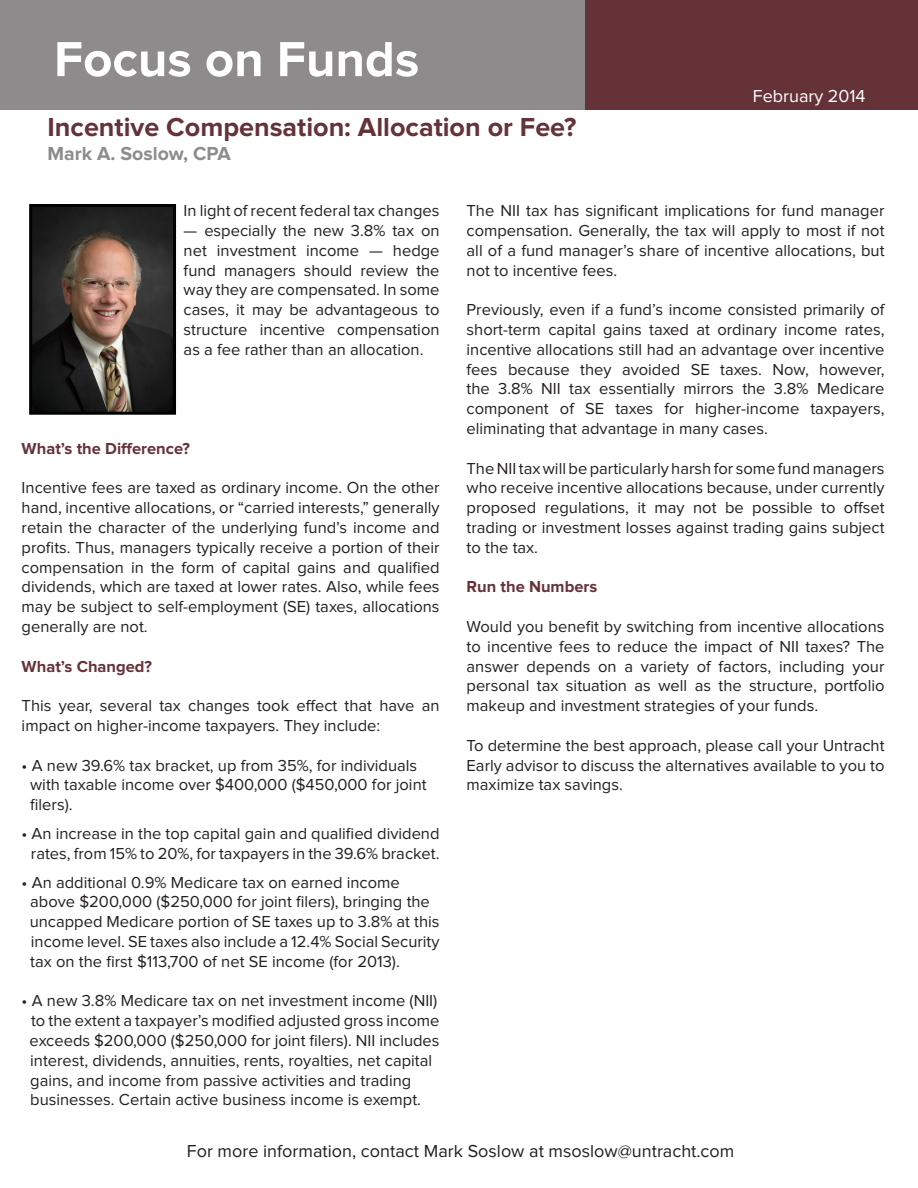
<style>
.page{position:relative;width:918px;height:1188px;background:#fff}
.page>*{position:absolute;margin:0;border:0;box-sizing:border-box;transform-origin:0 0}
.t1{font:700 51px "Proxima Nova";color:#fff}
.t2{font:700 27px "Proxima Nova";color:#653238}
.t3{font:700 19.5px "Proxima Nova";color:#8d8b8c}
.t4{font:18px "Proxima Nova";color:#231f20}
.t5{font:18px "Proxima Nova";color:#fff}
.t6{font:16.5px/19.8px "Proxima Nova";color:#231f20;text-align:justify}
.t7{font:700 16.5px "Proxima Nova";color:#653238}
</style>
<div class="page">
<div style="left:0;top:0;width:618px;height:110px;background:#8d8b8c"></div>
<div style="left:586px;top:0;width:332px;height:110px;background:#653238"></div>
<img style="left:33px;top:208px;width:139px;height:203px">
<div style="left:29px;top:204px;width:147px;height:211px;border:3px solid #000"></div>
<p class="t1" style="left:54px;top:36px;width:367px">Focus on Funds</p>
<p class="t2" style="left:48px;top:114px;width:530px">Incentive Compensation: Allocation or Fee?</p>
<p class="t3" style="left:48px;top:144px;width:185px">Mark A. Soslow, CPA</p>
<p class="t5" style="left:753px;top:88px;width:114px">February 2014</p>
<p class="t6" style="left:184px;top:202px;width:257px">In light of recent federal tax changes</p>
<p class="t6" style="left:184px;top:221px;width:257px">— especially the new 3.8% tax on net investment income — hedge fund managers should review the way they are compensated. In some cases, it may be advantageous to structure incentive compensation as a fee rather than an allocation.</p>
<p class="t7" style="left:22px;top:441px;width:170px">What’s the Difference?</p>
<p class="t6" style="left:22px;top:479px;width:419px">Incentive fees are taxed as ordinary income. On the other hand, incentive allocations, or “carried interests,” generally retain the character of the underlying fund’s income and profits. Thus, managers typically receive a portion of their compensation in the form of capital gains and qualified dividends, which are taxed at lower rates. Also, while fees may be subject to self-employment (SE) taxes, allocations generally are not.</p>
<p class="t7" style="left:22px;top:659px;width:132px">What’s Changed?</p>
<p class="t6" style="left:22px;top:697px;width:419px">This year, several tax changes took effect that have an impact on higher-income taxpayers. They include:</p>
<p class="t6" style="left:22px;top:756px;width:397px">• A new 39.6% tax bracket, up from 35%, for individuals</p>
<p class="t6" style="left:30px;top:776px;width:398px">with taxable income over $400,000 ($450,000 for joint</p>
<p class="t6" style="left:30px;top:796px;width:44px">filers).</p>
<p class="t6" style="left:22px;top:824px;width:419px">• An increase in the top capital gain and qualified dividend</p>
<p class="t6" style="left:31px;top:844px;width:410px">rates, from 15% to 20%, for taxpayers in the 39.6% bracket.</p>
<p class="t6" style="left:22px;top:873px;width:380px">• An additional 0.9% Medicare tax on earned income</p>
<p class="t6" style="left:30px;top:893px;width:401px">above $200,000 ($250,000 for joint filers), bringing the</p>
<p class="t6" style="left:30px;top:913px;width:411px">uncapped Medicare portion of SE taxes up to 3.8% at this</p>
<p class="t6" style="left:31px;top:932px;width:410px">income level. SE taxes also include a 12.4% Social Security</p>
<p class="t6" style="left:30px;top:952px;width:371px">tax on the first $113,700 of net SE income (for 2013).</p>
<p class="t6" style="left:22px;top:992px;width:417px">• A new 3.8% Medicare tax on net investment income (NII)</p>
<p class="t6" style="left:31px;top:1012px;width:410px">to the extent a taxpayer’s modified adjusted gross income</p>
<p class="t6" style="left:30px;top:1031px;width:412px">exceeds $200,000 ($250,000 for joint filers). NII includes</p>
<p class="t6" style="left:30px;top:1051px;width:403px">interest, dividends, annuities, rents, royalties, net capital</p>
<p class="t6" style="left:30px;top:1071px;width:383px">gains, and income from passive activities and trading</p>
<p class="t6" style="left:30px;top:1091px;width:392px">businesses. Certain active business income is exempt.</p>
<p class="t6" style="left:467px;top:202px;width:419px">The NII tax has significant implications for fund manager compensation. Generally, the tax will apply to most if not all of a fund manager’s share of incentive allocations, but not to incentive fees.</p>
<p class="t6" style="left:467px;top:301px;width:419px">Previously, even if a fund’s income consisted primarily of short-term capital gains taxed at ordinary income rates, incentive allocations still had an advantage over incentive fees because they avoided SE taxes. Now, however, the 3.8% NII tax essentially mirrors the 3.8% Medicare component of SE taxes for higher-income taxpayers, eliminating that advantage in many cases.</p>
<p class="t6" style="left:467px;top:459px;width:419px">The NII tax will be particularly harsh for some fund managers who receive incentive allocations because, under currently proposed regulations, it may not be possible to offset trading or investment losses against trading gains subject to the tax.</p>
<p class="t7" style="left:467px;top:579px;width:132px">Run the Numbers</p>
<p class="t6" style="left:467px;top:617px;width:419px">Would you benefit by switching from incentive allocations to incentive fees to reduce the impact of NII taxes? The answer depends on a variety of factors, including your personal tax situation as well as the structure, portfolio makeup and investment strategies of your funds.</p>
<p class="t6" style="left:467px;top:736px;width:419px">To determine the best approach, please call your Untracht Early advisor to discuss the alternatives available to you to maximize tax savings.</p>
<p class="t4" style="left:187px;top:1143px;width:549px">For more information, contact Mark Soslow at msoslow@untracht.com</p>
</div>
